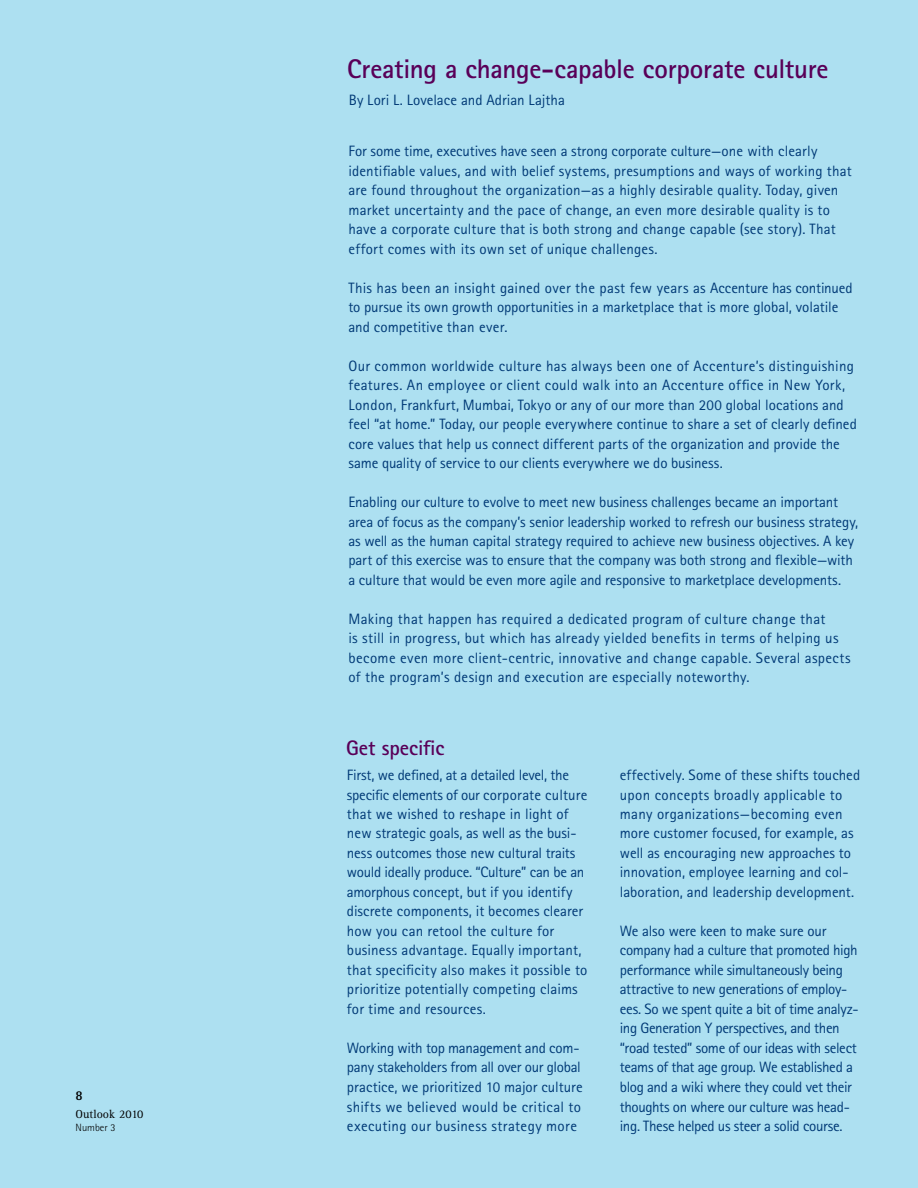
<style>
.page{position:relative;width:918px;height:1188px;background:#ade0f1}
.page>*{position:absolute;margin:0;border:0;box-sizing:border-box;transform-origin:0 0}
.t1{font:700 27px "Agfa Rotis Sans Serif";letter-spacing:-.01em;color:#590058}
.t2{font:700 21px "Agfa Rotis Sans Serif";color:#590058}
.t3{font:15px/19.5px "Agfa Rotis Sans Serif";color:#003976}
.t4{font:15px/19.5px "Agfa Rotis Sans Serif";letter-spacing:-.025em;color:#003976}
.t5{font:15px/19.5px "Agfa Rotis Sans Serif";letter-spacing:.02em;color:#003976}
.t6{font:700 13.5px "Agfa Rotis Semisans";color:#000}
.t7{font:12px "Agfa Rotis Serif";color:#000}
.t8{font:300 10.5px "Agfa Rotis Semisans";color:#000}
</style>
<div class="page">
<p class="t6" style="left:76px;top:1087px;width:9px">8</p>
<p class="t7" style="left:76px;top:1107px;width:69px">Outlook 2010</p>
<p class="t8" style="left:76px;top:1122px;width:42px">Number 3</p>
<h1 class="t1" style="left:347px;top:52px;width:483px">Creating a change-capable corporate culture</h1>
<p class="t3" style="left:349px;top:90px;width:218px">By Lori L. Lovelace and Adrian Lajtha</p>
<p class="t3" style="left:348px;top:141px;width:505px">For some time, executives have seen a strong corporate culture—one with clearly identifiable values, and with belief systems, presumptions and ways of working that are found throughout the organization—as a highly desirable quality. Today, given market uncertainty and the pace of change, an even more desirable quality is to have a corporate culture that is both strong and change capable (see story). That effort comes with its own set of unique challenges.</p>
<p class="t3" style="left:348px;top:278px;width:506px">This has been an insight gained over the past few years as Accenture has continued to pursue its own growth opportunities in a marketplace that is more global, volatile and competitive than ever.</p>
<p class="t3" style="left:348px;top:356px;width:510px">Our common worldwide culture has always been one of Accenture’s distinguishing features. An employee or client could walk into an Accenture office in New York, London, Frankfurt, Mumbai, Tokyo or any of our more than 200 global locations and feel “at home.” Today, our people everywhere continue to share a set of clearly defined core values that help us connect different parts of the organization and provide the same quality of service to our clients everywhere we do business.</p>
<p class="t3" style="left:348px;top:492px;width:511px">Enabling our culture to evolve to meet new business challenges became an important area of focus as the company’s senior leadership worked to refresh our business strategy, as well as the human capital strategy required to achieve new business objectives. A key part of this exercise was to ensure that the company was both strong and flexible—with a culture that would be even more agile and responsive to marketplace developments.</p>
<p class="t5" style="left:348px;top:609px;width:504px">Making that happen has required a dedicated program of culture change that<br>is still in progress, but which has already yielded benefits in terms of helping us become even more client-centric, innovative and change capable. Several aspects of the program’s design and execution are especially noteworthy.</p>
<h2 class="t2" style="left:346px;top:734px;width:100px">Get specific</h2>
<p class="t3" style="left:347px;top:765px;width:242px">First, we defined, at a detailed level, the specific elements of our corporate culture that we wished to reshape in light of new strategic goals, as well as the busi&shy;ness outcomes those new cultural traits would ideally produce. “Culture” can be an amorphous concept, but if you identify discrete components, it becomes clearer how you can retool the culture for business advantage. Equally important, that specificity also makes it possible to prioritize potentially competing claims for time and resources.</p>
<p class="t3" style="left:347px;top:1038px;width:237px">Working with top management and com&shy;pany stakeholders from all over our global practice, we prioritized 10 major culture shifts we believed would be critical to executing our business strategy more</p>
<p class="t3" style="left:620px;top:765px;width:242px">effectively. Some of these shifts touched upon concepts broadly applicable to many organizations—becoming even more customer focused, for example, as well as encouraging new approaches to innovation, employee learning and col&shy;laboration, and leadership development.</p>
<p class="t4" style="left:620px;top:921px;width:240px">We also were keen to make sure our company had a culture that promoted high performance while simultaneously being attractive to new generations of employ&shy;ees. So we spent quite a bit of time analyz&shy;ing Generation Y perspectives, and then “road tested” some of our ideas with select teams of that age group. We established a blog and a wiki where they could vet their thoughts on where our culture was head&shy;ing. These helped us steer a solid course.</p>
</div>
